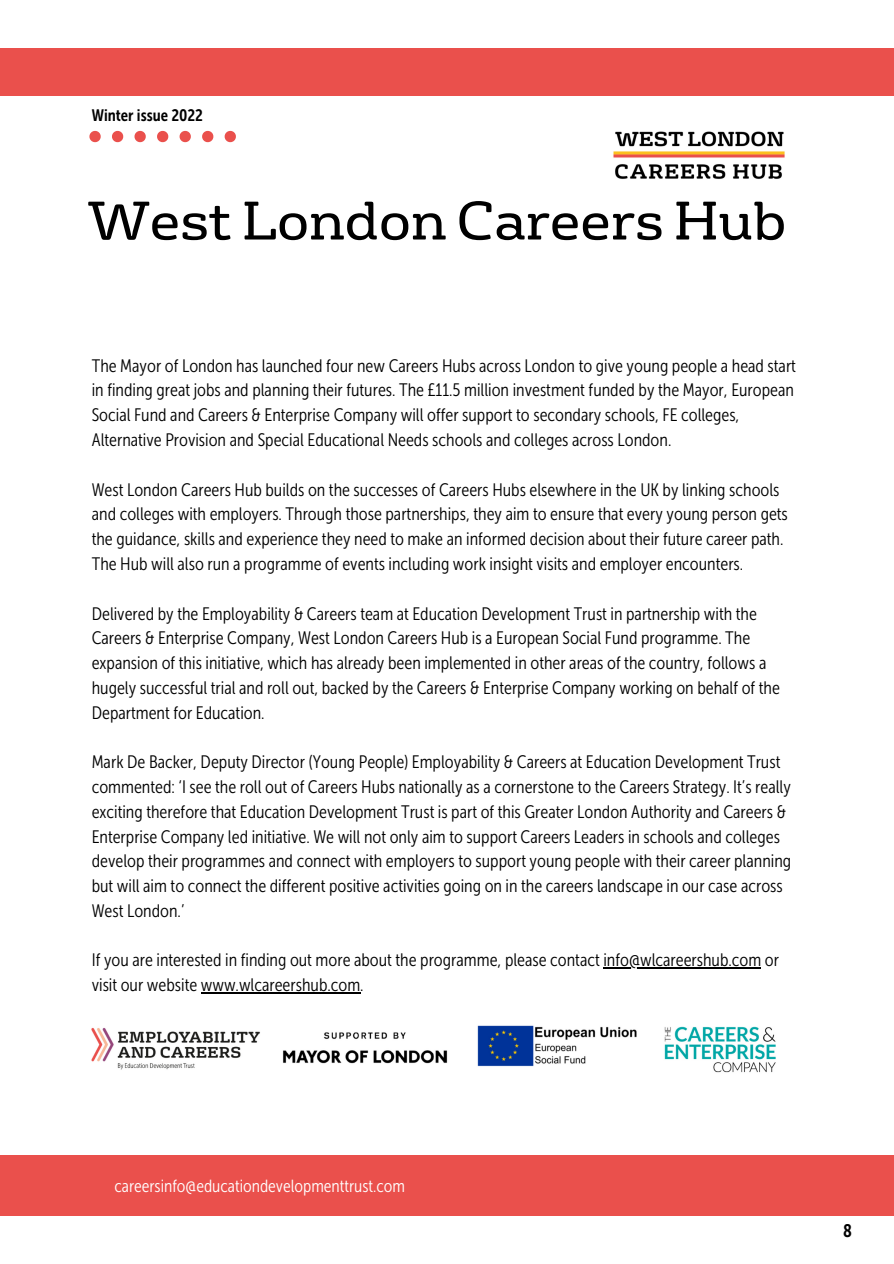
<style>
.page{position:relative;width:894px;height:1264px;background:#fff}
.page>*{position:absolute;margin:0;border:0;box-sizing:border-box;transform-origin:0 0}
.t1{font:52.5px "FS Rufus";color:#000}
.t2{font:18px/24.8px "Museo Sans Cond 300";color:#000}
.t3{font:18px "Museo Sans Cond 700";color:#000}
.t4{font:17.55px "Museo Sans Cond 300";color:#fff}
.t5{font:16.5px "Museo Sans Cond 700";color:#000}
</style>
<div class="page">
<div style="left:0;top:49px;width:893px;height:47px;background:#ea504c"></div>
<svg style="left:89px;top:131px;width:147px;height:11px"></svg>
<hr style="left:603px;top:967px;width:158px;height:1px;background:#000">
<hr style="left:201px;top:992px;width:159px;height:1px;background:#000">
<img style="left:613px;top:131px;width:172px;height:48px">
<img style="left:91px;top:1025px;width:685px;height:48px">
<div style="left:0;top:1155px;width:893px;height:61px;background:#ea504c"></div>
<p class="t5" style="left:92px;top:106px;width:113px">Winter issue 2022</p>
<p class="t1" style="left:88px;top:188px;width:699px">West London Careers Hub</p>
<p class="t2" style="left:92px;top:353px;width:705px">The Mayor of London has launched four new Careers Hubs across London to give young people a head start in finding great jobs and planning their futures. The £11.5 million investment funded by the Mayor, European Social Fund and Careers &amp; Enterprise Company will offer support to secondary schools, FE colleges, Alternative Provision and Special Educational Needs schools and colleges across London.</p>
<p class="t2" style="left:92px;top:477px;width:697px">West London Careers Hub builds on the successes of Careers Hubs elsewhere in the UK by linking schools and colleges with employers. Through those partnerships, they aim to ensure that every young person gets the guidance, skills and experience they need to make an informed decision about their future career path.<br>The Hub will also run a programme of events including work insight visits and employer encounters.</p>
<p class="t2" style="left:92px;top:601px;width:689px">Delivered by the Employability &amp; Careers team at Education Development Trust in partnership with the Careers &amp; Enterprise Company, West London Careers Hub is a European Social Fund programme. The expansion of this initiative, which has already been implemented in other areas of the country, follows a hugely successful trial and roll out, backed by the Careers &amp; Enterprise Company working on behalf of the Department for Education.</p>
<p class="t2" style="left:92px;top:749px;width:700px">Mark De Backer, Deputy Director (Young People) Employability &amp; Careers at Education Development Trust commented: ‘I see the roll out of Careers Hubs nationally as a cornerstone to the Careers Strategy. It’s really exciting therefore that Education Development Trust is part of this Greater London Authority and Careers &amp; Enterprise Company led initiative. We will not only aim to support Careers Leaders in schools and colleges develop their programmes and connect with employers to support young people with their career planning but will aim to connect the different positive activities going on in the careers landscape in our case across West London.’</p>
<p class="t2" style="left:92px;top:947px;width:688px">If you are interested in finding out more about the programme, please contact info@wlcareershub.com or visit our website www.wlcareershub.com.</p>
<p class="t4" style="left:114px;top:1175px;width:292px">careersinfo@educationdevelopmenttrust.com</p>
<p class="t3" style="left:842px;top:1220px;width:10px">8</p>
</div>
